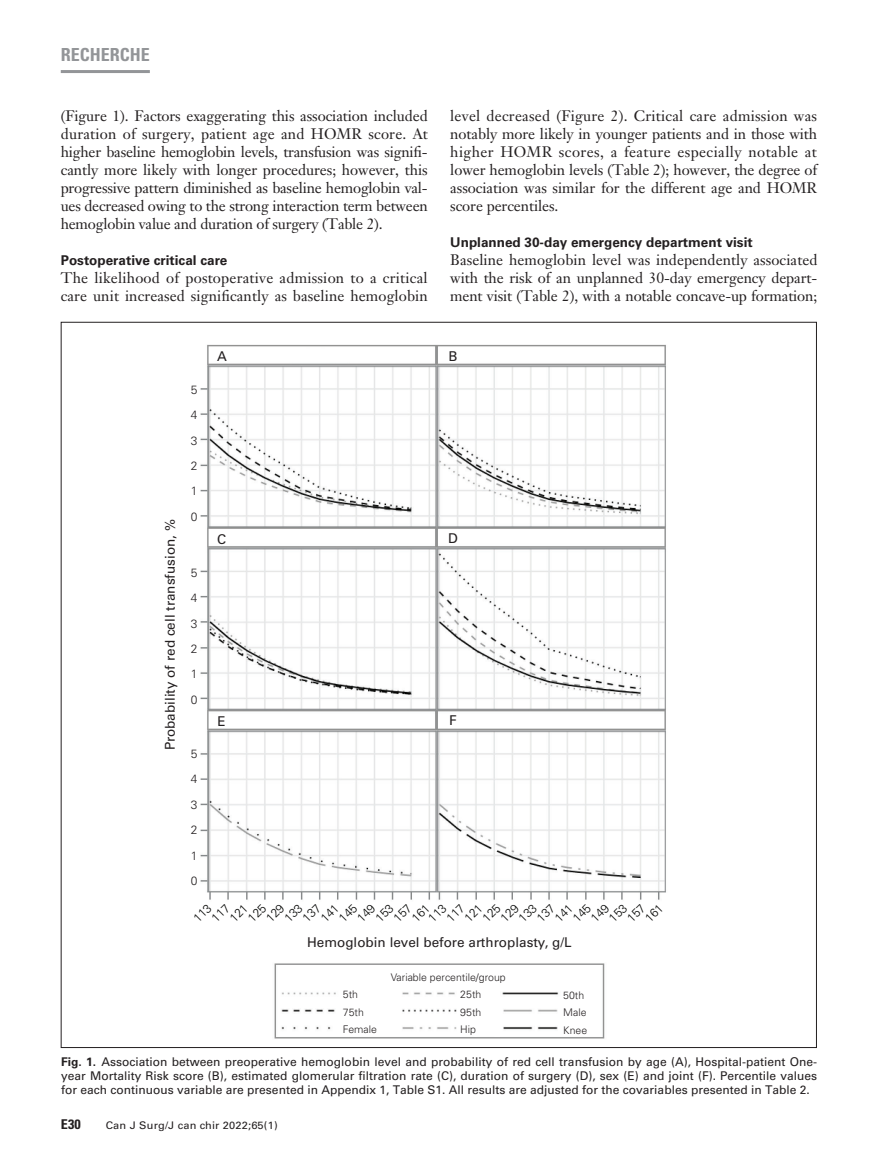
<style>
.page{position:relative;width:878px;height:1175px;background:#fff}
.page>*{position:absolute;margin:0;border:0;box-sizing:border-box;transform-origin:0 0}
.t1{font:700 condensed 18px "Univers LT Std";color:#939598}
.t2{font:15px/18px "Janson Text LT Std";letter-spacing:-.005em;color:#231f20;text-align:justify}
.t3{font:13.5px "Univers LT Std";color:#231f20}
.t4{font:700 13.5px "Univers LT Std";color:#231f20}
.t5{font:700 condensed 13.5px "Univers LT Std";color:#231f20;scale:1.05 1}
.t6{font:12px/14.2px "Univers LT Std";color:#231f20;text-align:justify}
.t7{font:300 12px "Univers LT Std";color:#231f20}
.t8{font:300 10.5px/17.2px "Univers LT Std";color:#231f20}
.t9{font:10.5px "Univers LT Std";letter-spacing:.015em;color:#231f20;scale:1.05 1}
.s1{font-weight:700}
</style>
<div class="page">
<hr style="left:61px;top:70px;width:89px;height:3px;background:#939598">
<img style="left:200px;top:344px;width:466px;height:695px">
<svg style="left:200px;top:903px;width:462px;height:19px"></svg>
<p class="t1" style="left:61px;top:44px;width:91px">RECHERCHE</p>
<p class="t2" style="left:61px;top:107px;width:368px">(Figure 1). Factors exaggerating this association included duration of surgery, patient age and HOMR score. At higher baseline hemoglobin levels, transfusion was signifi&shy;cantly more likely with longer procedures; however, this progressive pattern diminished as baseline hemoglobin val&shy;ues decreased owing to the strong interaction term between hemoglobin value and duration of surgery (Table 2).</p>
<p class="t4" style="left:61px;top:253px;width:168px">Postoperative critical care</p>
<p class="t2" style="left:61px;top:269px;width:368px">The likelihood of postoperative admission to a critical care unit increased significantly as baseline hemoglobin</p>
<p class="t2" style="left:450px;top:107px;width:368px">level decreased (Figure 2). Critical care admission was notably more likely in younger patients and in those with higher HOMR scores, a feature especially notable at lower hemoglobin levels (Table 2); however, the degree of association was similar for the different age and HOMR score percentiles.</p>
<p class="t4" style="left:450px;top:235px;width:304px">Unplanned 30-day emergency department visit</p>
<p class="t2" style="left:450px;top:251px;width:369px">Baseline hemoglobin level was independently associated with the risk of an unplanned 30-day emergency depart&shy;ment visit (Table 2), with a notable concave-up formation;</p>
<p class="t3" style="left:162px;top:750px;width:232px;rotate:-90deg">Probability of red cell transfusion, %</p>
<p class="t7" style="left:191px;top:382px;width:8px">5</p>
<p class="t7" style="left:191px;top:407px;width:8px">4</p>
<p class="t7" style="left:191px;top:433px;width:8px">3</p>
<p class="t7" style="left:191px;top:458px;width:8px">2</p>
<p class="t7" style="left:191px;top:484px;width:8px">1</p>
<p class="t7" style="left:191px;top:509px;width:8px">0</p>
<p class="t7" style="left:191px;top:565px;width:8px">5</p>
<p class="t7" style="left:191px;top:591px;width:8px">4</p>
<p class="t7" style="left:191px;top:616px;width:8px">3</p>
<p class="t7" style="left:191px;top:641px;width:8px">2</p>
<p class="t7" style="left:191px;top:667px;width:8px">1</p>
<p class="t7" style="left:191px;top:692px;width:8px">0</p>
<p class="t7" style="left:191px;top:746px;width:8px">5</p>
<p class="t7" style="left:191px;top:772px;width:8px">4</p>
<p class="t7" style="left:191px;top:797px;width:8px">3</p>
<p class="t7" style="left:191px;top:822px;width:8px">2</p>
<p class="t7" style="left:191px;top:848px;width:8px">1</p>
<p class="t7" style="left:191px;top:873px;width:8px">0</p>
<p class="t3" style="left:217px;top:348px;width:11px">A</p>
<p class="t3" style="left:448px;top:348px;width:11px">B</p>
<p class="t3" style="left:217px;top:531px;width:11px">C</p>
<p class="t3" style="left:448px;top:530px;width:11px">D</p>
<p class="t3" style="left:217px;top:713px;width:10px">E</p>
<p class="t3" style="left:449px;top:712px;width:9px">F</p>
<p class="t3" style="left:307px;top:934px;width:266px">Hemoglobin level before arthroplasty, g/L</p>
<p class="t8" style="left:391px;top:969px;width:116px">Variable percentile/group</p>
<p class="t8" style="left:343px;top:985px;width:36px">5th<br>75th<br>Female</p>
<p class="t8" style="left:460px;top:986px;width:23px;text-align:justify">25th 95th Hip</p>
<p class="t8" style="left:563px;top:986px;width:25px">50th<br>Male<br>Knee</p>
<p class="t6" style="left:61px;top:1054px;width:757px"><span class="s1">Fig. 1.</span> Association between preoperative hemoglobin level and probability of red cell transfusion by age (A), Hospital-patient One&shy;year Mortality Risk score (B), estimated glomerular filtration rate (C), duration of surgery (D), sex (E) and joint (F). Percentile values for each continuous variable are presented in Appendix 1, Table S1. All results are adjusted for the covariables presented in Table 2.</p>
<p class="t5" style="left:61px;top:1116px;width:21px">E30</p>
<p class="t9" style="left:106px;top:1119px;width:165px">Can J Surg/J can chir 2022;65(1)</p>
</div>
